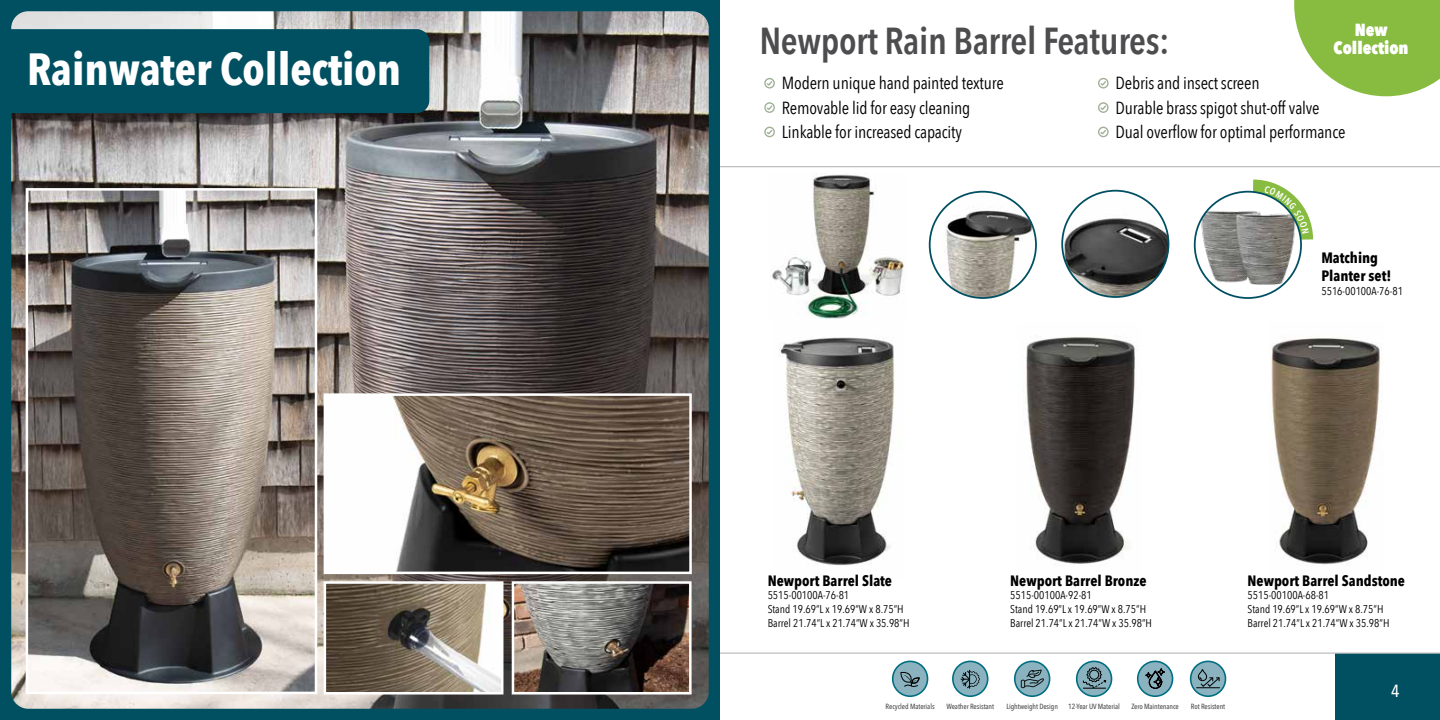
<style>
.page{position:relative;width:1440px;height:720px;background:#fff}
.page>*{position:absolute;margin:0;border:0;box-sizing:border-box;transform-origin:0 0}
.t1{font:55px "Pictypo Two";color:#9fb095}
.t2{font:700 45px "Avenir Next Condensed";color:#fff}
.t3{font:600 37.5px "Avenir Next Condensed";letter-spacing:-.01em;color:#4d4d4f}
.t4{font:17.5px "Avenir Next Condensed";letter-spacing:-.01em;color:#000}
.t5{font:800 17.5px/18.8px "Avenir Next Condensed";color:#fff;text-align:center}
.t6{font:500 17.5px "Avenir Next Condensed";color:#fff}
.t7{font:700 15px/18px "Avenir Next Condensed";color:#000}
.t8{font:11.25px/13.8px "Avenir Next Condensed";color:#000}
.t9{font:500 7.5px "Avenir Next Condensed";letter-spacing:-.01em;color:#4d4d4f}
</style>
<div class="page">
<div style="left:1336px;top:653px;width:104px;height:67px;background:#005062"></div>
<hr style="left:720px;top:652px;width:720px;height:2px;background:#bcbec0">
<svg style="left:1015px;top:661px;width:35px;height:35px"></svg>
<svg style="left:1018px;top:664px;width:29px;height:29px"></svg>
<svg style="left:1021px;top:670px;width:23px;height:18px"></svg>
<div style="left:1014px;top:661px;width:36px;height:36px;border:2px solid #006e81;border-radius:50%"></div>
<div style="left:1138px;top:661px;width:35px;height:35px;background:#328a99;border-radius:50%"></div>
<svg style="left:1139px;top:663px;width:32px;height:32px"></svg>
<svg style="left:1145px;top:665px;width:20px;height:24px"></svg>
<div style="left:1137px;top:661px;width:36px;height:36px;border:2px solid #006e81;border-radius:50%"></div>
<svg style="left:1077px;top:661px;width:35px;height:35px"></svg>
<svg style="left:1080px;top:664px;width:29px;height:29px"></svg>
<svg style="left:1082px;top:667px;width:24px;height:22px"></svg>
<div style="left:1076px;top:661px;width:36px;height:36px;border:2px solid #006e81;border-radius:50%"></div>
<svg style="left:1191px;top:661px;width:35px;height:35px"></svg>
<svg style="left:1194px;top:664px;width:28px;height:29px"></svg>
<svg style="left:1196px;top:665px;width:24px;height:28px"></svg>
<div style="left:1190px;top:661px;width:36px;height:36px;border:2px solid #006e81;border-radius:50%"></div>
<svg style="left:893px;top:661px;width:35px;height:35px"></svg>
<div style="left:898px;top:667px;width:26px;height:25px;background:#8ab2bf"></div>
<svg style="left:900px;top:671px;width:20px;height:16px"></svg>
<div style="left:892px;top:661px;width:36px;height:36px;border:2px solid #006e81;border-radius:50%"></div>
<svg style="left:953px;top:661px;width:35px;height:35px"></svg>
<div style="left:957px;top:665px;width:27px;height:27px;background:#8ab2bf"></div>
<svg style="left:961px;top:670px;width:19px;height:19px"></svg>
<div style="left:952px;top:661px;width:36px;height:36px;border:2px solid #006e81;border-radius:50%"></div>
<div style="left:0;top:0;width:720px;height:720px;background:#005062"></div>
<img style="left:11px;top:11px;width:698px;height:698px">
<svg style="left:11px;top:29px;width:418px;height:84px"></svg>
<img style="left:327px;top:584px;width:173px;height:108px">
<div style="left:324px;top:581px;width:179px;height:114px;border:2px solid #fff"></div>
<img style="left:515px;top:584px;width:174px;height:108px">
<div style="left:512px;top:581px;width:180px;height:114px;border:2px solid #fff"></div>
<img style="left:29px;top:191px;width:285px;height:500px">
<div style="left:26px;top:188px;width:291px;height:506px;border:2px solid #fff"></div>
<img style="left:327px;top:396px;width:362px;height:175px">
<div style="left:324px;top:393px;width:368px;height:181px;border:2px solid #fff"></div>
<hr style="left:720px;top:166px;width:720px;height:1px;background:#bcbec0">
<img style="left:779px;top:337px;width:116px;height:229px">
<img style="left:1025px;top:337px;width:111px;height:227px">
<img style="left:1270px;top:337px;width:112px;height:228px">
<img style="left:930px;top:192px;width:106px;height:106px;border-radius:53px">
<div style="left:929px;top:191px;width:108px;height:108px;border:2px solid #005062;border-radius:50%"></div>
<img style="left:1062px;top:191px;width:107px;height:106px;border-radius:53px">
<div style="left:1061px;top:190px;width:108px;height:108px;border:2px solid #005062;border-radius:50%"></div>
<img style="left:1199px;top:211px;width:99px;height:74px">
<svg style="left:1294px;top:0;width:146px;height:96px"></svg>
<img style="left:772px;top:174px;width:133px;height:145px">
<svg style="left:1239px;top:179px;width:75px;height:74px"></svg>
<h2 class="t2" style="left:27px;top:42px;width:375px">Rainwater Collection</h2>
<h3 class="t5" style="left:1334px;top:20px;width:77px">New<br>Collection</h3>
<h3 class="t3" style="left:759px;top:9px;width:412px">Newport Rain Barrel Features:</h3>
<h1 class="t1" style="left:759px;top:41px;width:22px">3</h1>
<h3 class="t4" style="left:782px;top:68px;width:223px">Modern unique hand painted texture</h3>
<h1 class="t1" style="left:759px;top:65px;width:22px">3</h1>
<h3 class="t4" style="left:782px;top:93px;width:190px">Removable lid for easy cleaning</h3>
<h1 class="t1" style="left:759px;top:89px;width:22px">3</h1>
<h3 class="t4" style="left:782px;top:117px;width:182px">Linkable for increased capacity</h3>
<h1 class="t1" style="left:1093px;top:41px;width:22px">3</h1>
<h3 class="t4" style="left:1116px;top:68px;width:145px">Debris and insect screen</h3>
<h1 class="t1" style="left:1093px;top:65px;width:22px">3</h1>
<h3 class="t4" style="left:1116px;top:93px;width:206px">Durable brass spigot shut-off valve</h3>
<h1 class="t1" style="left:1093px;top:89px;width:22px">3</h1>
<h3 class="t4" style="left:1116px;top:117px;width:231px">Dual overflow for optimal performance</h3>
<h3 class="t7" style="left:1321px;top:249px;width:71px">Matching<br>Planter set!</h3>
<p class="t8" style="left:1321px;top:284px;width:83px">5516-00100A-76-81</p>
<h3 class="t7" style="left:768px;top:571px;width:126px">Newport Barrel Slate</h3>
<p class="t8" style="left:768px;top:588px;width:143px">5515-00100A-76-81<br>Stand 19.69”L x 19.69”W x 8.75”H<br>Barrel 21.74”L x 21.74”W x 35.98”H</p>
<h3 class="t7" style="left:1010px;top:571px;width:138px">Newport Barrel Bronze</h3>
<p class="t8" style="left:1010px;top:588px;width:143px">5515-00100A-92-81<br>Stand 19.69”L x 19.69”W x 8.75”H<br>Barrel 21.74”L x 21.74”W x 35.98”H</p>
<h3 class="t7" style="left:1248px;top:571px;width:159px">Newport Barrel Sandstone</h3>
<p class="t8" style="left:1248px;top:588px;width:143px">5515-00100A-68-81<br>Stand 19.69”L x 19.69”W x 8.75”H<br>Barrel 21.74”L x 21.74”W x 35.98”H</p>
<p class="t9" style="left:886px;top:702px;width:51px">Recycled Materials</p>
<p class="t9" style="left:946px;top:702px;width:49px">Weather Resistant</p>
<p class="t9" style="left:1006px;top:702px;width:53px">Lightweight Design</p>
<p class="t9" style="left:1068px;top:702px;width:53px">12-Year UV Material</p>
<p class="t9" style="left:1131px;top:702px;width:49px">Zero Maintenance</p>
<p class="t9" style="left:1191px;top:702px;width:36px">Rot Resistent</p>
<h3 class="t6" style="left:1391px;top:681px;width:10px">4</h3>
</div>
